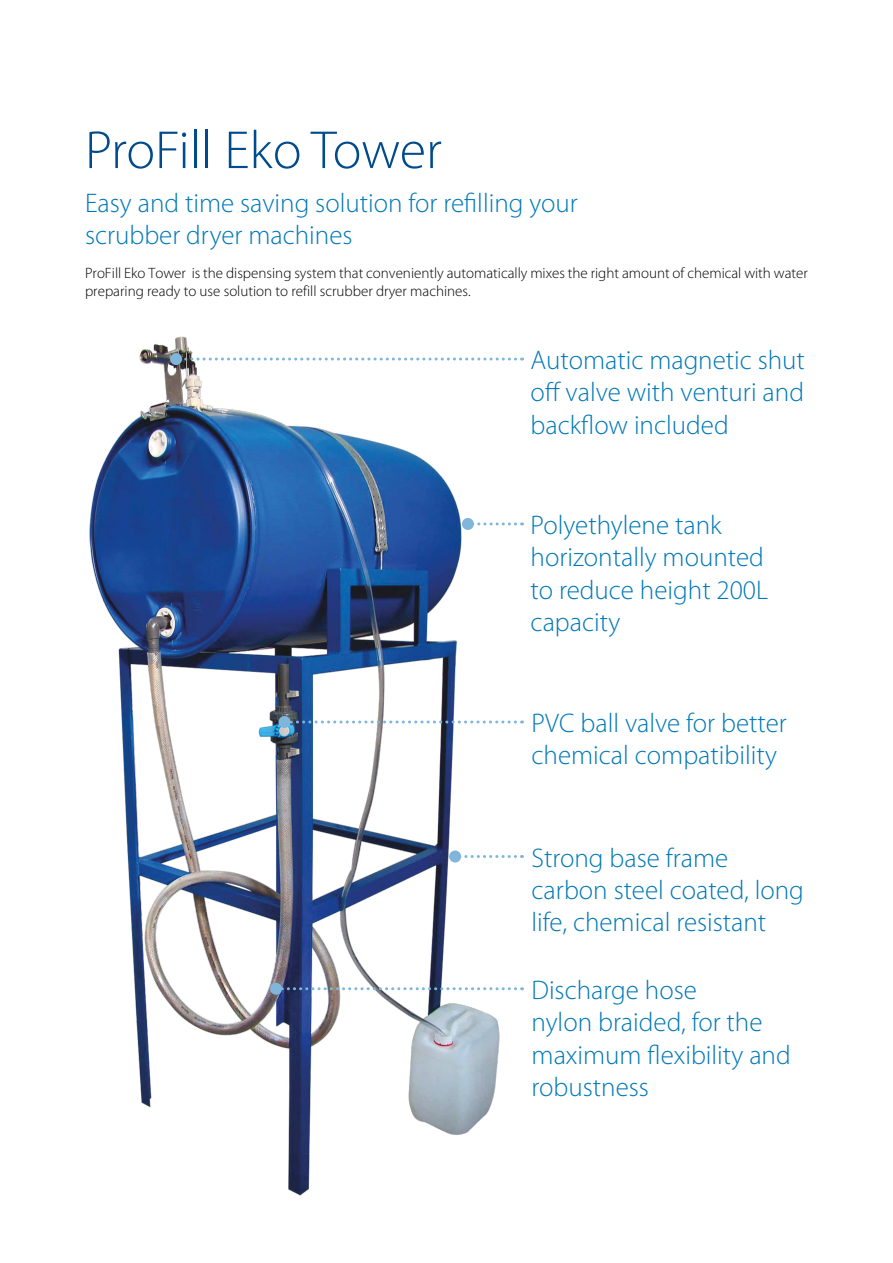
<style>
.page{position:relative;width:893px;height:1263px;background:#fff}
.page>*{position:absolute;margin:0;border:0;box-sizing:border-box;transform-origin:0 0}
.t1{font:300 54px "Myriad Pro";letter-spacing:-.005em;color:#004b8b}
.t2{font:300 27px/32.4px "Myriad Pro";color:#0078b7}
.t3{font:300 15px/18px "Myriad Pro";color:#000}
</style>
<div class="page">
<img style="left:89px;top:336px;width:427px;height:860px">
<svg style="left:182px;top:358px;width:340px;height:3px"></svg>
<div style="left:170px;top:353px;width:12px;height:12px;background:#80b5dc;border-radius:50%"></div>
<svg style="left:474px;top:522px;width:48px;height:3px"></svg>
<div style="left:462px;top:518px;width:12px;height:12px;background:#80b5dc;border-radius:50%"></div>
<svg style="left:461px;top:855px;width:54px;height:3px"></svg>
<div style="left:449px;top:850px;width:12px;height:12px;background:#80b5dc;border-radius:50%"></div>
<svg style="left:282px;top:987px;width:240px;height:3px"></svg>
<div style="left:270px;top:983px;width:12px;height:12px;background:#80b5dc;border-radius:50%"></div>
<svg style="left:291px;top:720px;width:224px;height:3px"></svg>
<div style="left:279px;top:716px;width:12px;height:12px;background:#80b5dc;border-radius:50%"></div>
<h1 class="t1" style="left:85px;top:118px;width:358px">ProFill Eko Tower</h1>
<p class="t2" style="left:85px;top:186px;width:494px">Easy and time saving solution for refilling your scrubber dryer machines</p>
<p class="t3" style="left:85px;top:264px;width:724px">ProFill Eko Tower is the dispensing system that conveniently automatically mixes the right amount of chemical with water preparing ready to use solution to refill scrubber dryer machines.</p>
<p class="t2" style="left:531px;top:344px;width:276px;text-align:justify">Automatic magnetic shut off valve with venturi and backflow included</p>
<p class="t2" style="left:531px;top:508px;width:239px">Polyethylene tank horizontally mounted to reduce height 200L capacity</p>
<p class="t2" style="left:532px;top:706px;width:257px">PVC ball valve for better chemical compatibility</p>
<p class="t2" style="left:532px;top:841px;width:274px">Strong base frame carbon steel coated, long life, chemical resistant</p>
<p class="t2" style="left:532px;top:973px;width:261px">Discharge hose<br>nylon braided, for the maximum flexibility and robustness</p>
</div>
